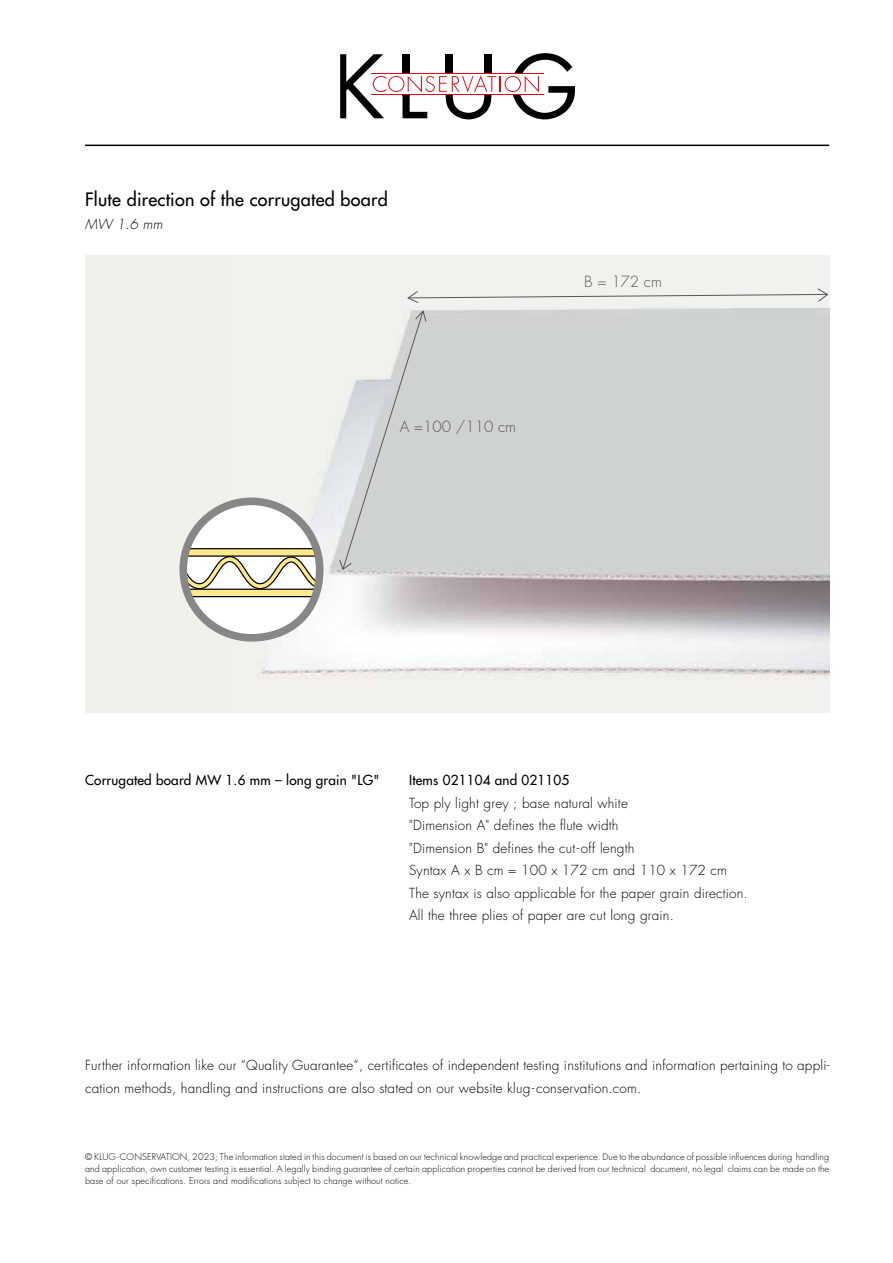
<style>
.page{position:relative;width:893px;height:1263px;background:#fff}
.page>*{position:absolute;margin:0;border:0;box-sizing:border-box;transform-origin:0 0}
.t1{font:500 18px "Futura Std";letter-spacing:.015em;color:#000}
.t2{font:300 15px "Futura Std";color:#575756}
.t3{font:300 13.5px/22.5px "Futura Std";letter-spacing:.015em;color:#000}
.t4{font:500 13.5px "Futura Std";letter-spacing:.015em;color:#000}
.t5{font:italic 300 13.5px "Futura Std";color:#000}
.t6{font:300 9px/12px "Futura Std";letter-spacing:.015em;color:#000;text-align:justify}
</style>
<div class="page">
<div style="left:85px;top:255px;width:744px;height:457px;background:#f1f0ea"></div>
<hr style="left:85px;top:145px;width:744px;height:1px;background:#000">
<svg style="left:340px;top:53px;width:234px;height:66px"></svg>
<img style="left:259px;top:308px;width:570px;height:371px">
<div style="left:183px;top:501px;width:137px;height:137px;background:#fff;border-radius:50%"></div>
<svg style="left:188px;top:548px;width:132px;height:49px"></svg>
<div style="left:179px;top:497px;width:144px;height:145px;border:8px solid #878787;border-radius:50%"></div>
<svg style="left:339px;top:310px;width:88px;height:260px"></svg>
<svg style="left:407px;top:288px;width:422px;height:15px"></svg>
<h1 class="t1" style="left:85px;top:188px;width:304px">Flute direction of the corrugated board</h1>
<p class="t5" style="left:85px;top:216px;width:79px">MW 1.6 mm</p>
<p class="t2" style="left:400px;top:418px;width:118px">A =100 /110 cm</p>
<p class="t2" style="left:584px;top:273px;width:79px">B = 172 cm</p>
<p class="t4" style="left:85px;top:772px;width:296px">Corrugated board MW 1.6 mm – long grain "LG"</p>
<p class="t4" style="left:409px;top:772px;width:162px">Items 021104 and 021105</p>
<p class="t3" style="left:409px;top:792px;width:340px">Top ply light grey ; base natural white<br>"Dimension A" defines the flute width<br>"Dimension B" defines the cut-off length<br>Syntax A x B cm = 100 x 172 cm and 110 x 172 cm The syntax is also applicable for the paper grain direction.<br>All the three plies of paper are cut long grain.</p>
<p class="t3" style="left:85px;top:1054px;width:746px">Further information like our “Quality Guarantee“, certificates of independent testing institutions and information pertaining to appli&shy;cation methods, handling and instructions are also stated on our website klug-conservation.com.</p>
<p class="t6" style="left:85px;top:1151px;width:746px">© KLUG-CONSERVATION, 2023; The information stated in this document is based on our technical knowledge and practical experience. Due to the abundance of possible influences during handling and application, own customer testing is essential. A legally binding guarantee of certain application properties cannot be derived from our technical document, no legal claims can be made on the base of our specifications. Errors and modifications subject to change without notice.</p>
</div>
